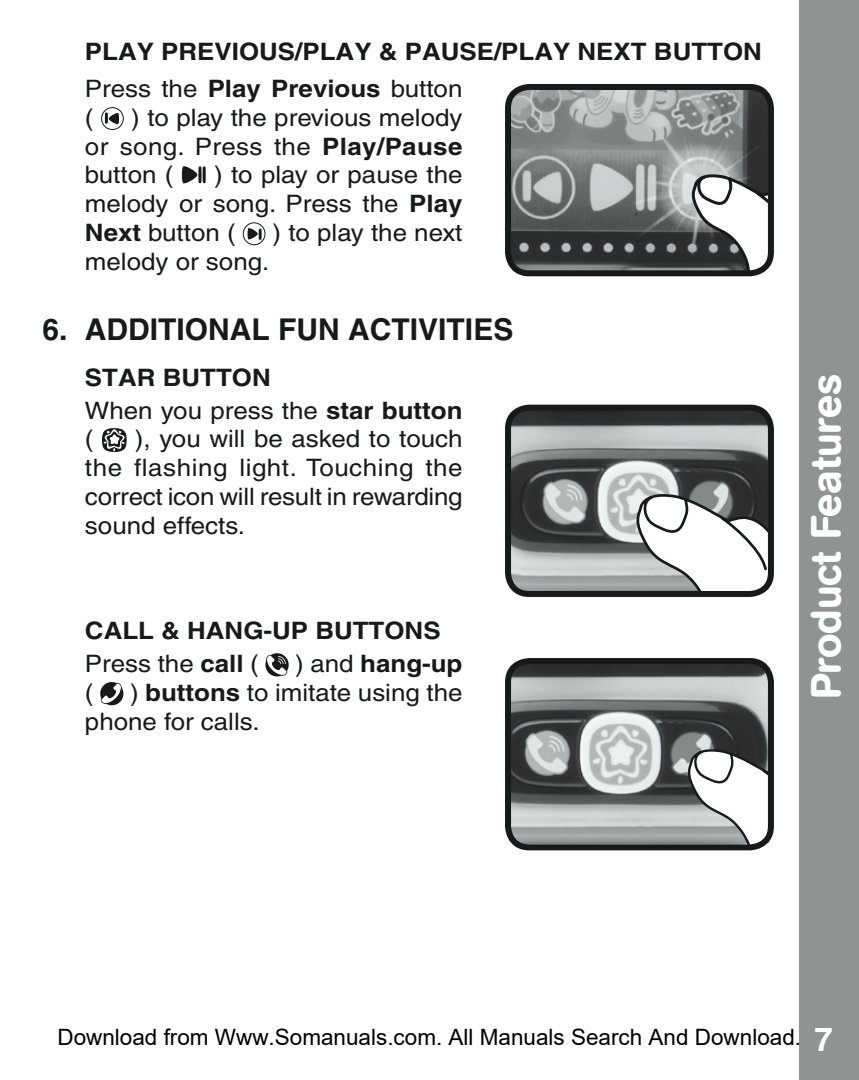
<style>
.page{position:relative;width:859px;height:1080px;background:#fff}
.page>*{position:absolute;margin:0;border:0;box-sizing:border-box;transform-origin:0 0}
.t1{font:500 42px "AG Book Rounded";color:#fff}
.t2{font:700 33px "Helvetica";color:#fff}
.t3{font:700 30px "Helvetica";color:#171a19}
.t4{font:500 24px/28.8px "Helvetica";color:#171a19;text-align:justify;scale:1.08 1}
.t5{font:700 24px/33px "Helvetica";color:#171a19;scale:1.08 1}
.t6{font:22.5px "Arial";color:#000}
.s1{font-weight:500}
.s2{font-weight:700}
</style>
<div class="page">
<div style="left:799px;top:0;width:60px;height:1080px;background:#8f9394"></div>
<div style="left:101px;top:107px;width:23px;height:23px;border:1px solid #171a19;border-radius:50%"></div>
<svg style="left:105px;top:112px;width:14px;height:13px"></svg>
<svg style="left:181px;top:166px;width:25px;height:18px"></svg>
<div style="left:243px;top:222px;width:22px;height:23px;border:1px solid #171a19;border-radius:50%"></div>
<svg style="left:247px;top:227px;width:15px;height:13px"></svg>
<svg style="left:102px;top:428px;width:25px;height:24px"></svg>
<svg style="left:265px;top:654px;width:24px;height:23px"></svg>
<svg style="left:100px;top:682px;width:24px;height:24px"></svg>
<img style="left:512px;top:91px;width:255px;height:178px">
<svg style="left:678px;top:171px;width:89px;height:98px"></svg>
<div style="left:505px;top:84px;width:269px;height:192px;border:6px solid #171a19;border-radius:21px"></div>
<img style="left:512px;top:412px;width:107px;height:178px">
<svg style="left:619px;top:412px;width:148px;height:178px"></svg>
<div style="left:505px;top:405px;width:269px;height:192px;border:6px solid #171a19;border-radius:21px"></div>
<img style="left:512px;top:665px;width:160px;height:178px">
<svg style="left:672px;top:665px;width:95px;height:178px"></svg>
<div style="left:505px;top:658px;width:269px;height:192px;border:6px solid #171a19;border-radius:21px"></div>
<p class="t5" style="left:85px;top:32px;width:628px;line-height:37.2px">PLAY PREVIOUS/PLAY &amp; PAUSE/PLAY NEXT BUTTON<br><span class="s1">Press the</span> Play Previous <span class="s1">button</span></p>
<p class="t4" style="left:85px;top:103px;width:9px">(</p>
<p class="t4" style="left:85px;top:103px;width:351px;text-indent:46px">) to play the previous melody or song. Press the <span class="s2">Play/Pause </span>button (</p>
<p class="t4" style="left:85px;top:161px;width:351px;text-indent:129px">) to play or pause the melody or song. Press the <span class="s2">Play Next</span> button (</p>
<p class="t4" style="left:273px;top:218px;width:177px">) to play the next</p>
<p class="t4" style="left:85px;top:247px;width:172px">melody or song.</p>
<p class="t3" style="left:42px;top:311px;width:472px">6. ADDITIONAL FUN ACTIVITIES</p>
<p class="t5" style="left:85px;top:360px;width:351px">STAR BUTTON<br><span class="s1">When you press the</span> star button</p>
<p class="t4" style="left:85px;top:425px;width:9px">(</p>
<p class="t4" style="left:85px;top:425px;width:351px;text-indent:50px">), you will be asked to touch the flashing light. Touching the correct icon will result in rewarding sound effects.</p>
<p class="t5" style="left:85px;top:614px;width:331px">CALL &amp; HANG-UP BUTTONS<br><span class="s1">Press the</span> call <span class="s1">(</span></p>
<p class="t5" style="left:295px;top:647px;width:156px"><span class="s1">) and</span> hang-up</p>
<p class="t4" style="left:85px;top:678px;width:351px;text-indent:45px">) <span class="s2">buttons</span> to imitate using the phone for calls.</p>
<p class="t4" style="left:85px;top:678px;width:9px">(</p>
<h1 class="t1" style="left:802px;top:699px;width:326px;rotate:-90deg">Product Features</h1>
<p class="t6" style="left:57px;top:1025px;width:745px">Download from Www.Somanuals.com. All Manuals Search And Download.</p>
<h2 class="t2" style="left:814px;top:1020px;width:20px">7</h2>
</div>
